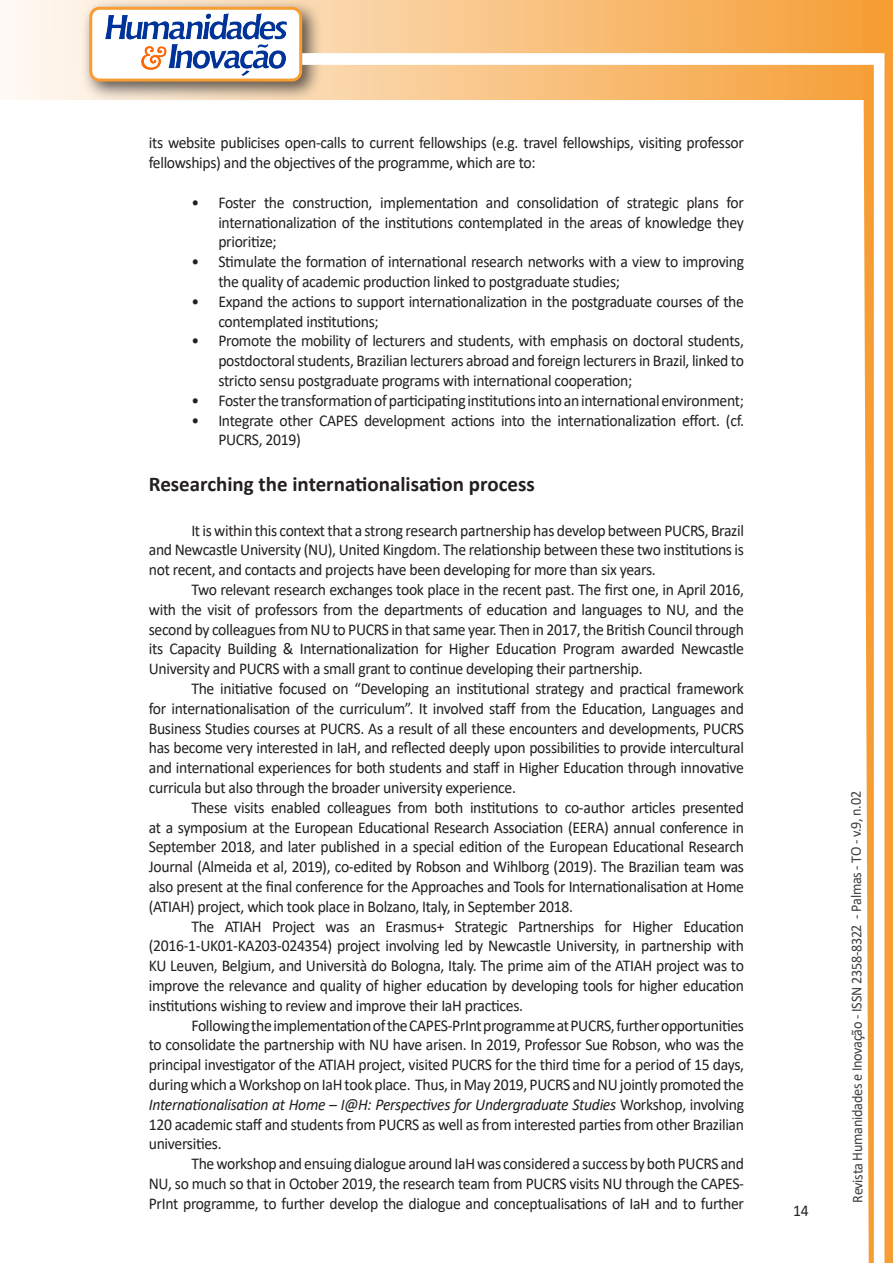
<style>
.page{position:relative;width:893px;height:1263px;background:#fff}
.page>*{position:absolute;margin:0;border:0;box-sizing:border-box;transform-origin:0 0}
.Titulo_2{font:700 21px "Calibri";color:#231f20}
.texto{font:16.5px/19.8px "Calibri";letter-spacing:-.02em;color:#231f20;text-align:justify;scale:.95 1}
.t1{font:15px "Calibri";letter-spacing:-.025em;color:#3e3e3f;scale:.95 1}
.s1{font-style:italic}
</style>
<div class="page">
<svg style="left:5px;top:0;width:858px;height:100px;background:#f9c484"></svg>
<div style="left:81px;top:0;width:241px;height:102px;background:#231f20;opacity:.75"></div>
<div style="left:91px;top:8px;width:210px;height:72px;background:#fff;border-radius:9px"></div>
<div style="left:89px;top:7px;width:213px;height:75px;border:3px solid #f69e34;border-radius:9px"></div>
<div style="left:302px;top:53px;width:582px;height:12px;background:#fff;border:2px solid #fff"></div>
<svg style="left:863px;top:0;width:30px;height:1263px"></svg>
<img style="left:105px;top:13px;width:181px;height:62px">
<p class="texto" style="left:149px;top:133px;width:628px">its website publicises open-calls to current fellowships (e.g. travel fellowships, visiting professor fellowships) and the objectives of the programme, which are to:</p>
<p class="texto" style="left:218px;top:192px;width:555px;text-indent:-27px">• Foster the construction, implementation and consolidation of strategic plans for internationalization of the institutions contemplated in the areas of knowledge they prioritize;</p>
<p class="texto" style="left:218px;top:251px;width:555px;text-indent:-27px">• Stimulate the formation of international research networks with a view to improving the quality of academic production linked to postgraduate studies;</p>
<p class="texto" style="left:218px;top:291px;width:555px;text-indent:-27px">• Expand the actions to support internationalization in the postgraduate courses of the contemplated institutions;</p>
<p class="texto" style="left:218px;top:331px;width:555px;text-indent:-27px">• Promote the mobility of lecturers and students, with emphasis on doctoral students, postdoctoral students, Brazilian lecturers abroad and foreign lecturers in Brazil, linked to stricto sensu postgraduate programs with international cooperation;</p>
<p class="texto" style="left:191px;top:390px;width:583px">• Foster the transformation of participating institutions into an international environment;</p>
<p class="texto" style="left:218px;top:410px;width:555px;text-indent:-27px">• Integrate other CAPES development actions into the internationalization effort. (cf.<br>PUCRS, 2019)</p>
<p class="Titulo_2" style="left:149px;top:469px;width:387px">Researching the internationalisation process</p>
<p class="texto" style="left:149px;top:520px;width:628px;text-indent:43px">It is within this context that a strong research partnership has develop between PUCRS, Brazil and Newcastle University (NU), United Kingdom. The relationship between these two institutions is not recent, and contacts and projects have been developing for more than six years.</p>
<p class="texto" style="left:149px;top:579px;width:628px;text-indent:43px">Two relevant research exchanges took place in the recent past. The first one, in April 2016, with the visit of professors from the departments of education and languages to NU, and the second by colleagues from NU to PUCRS in that same year. Then in 2017, the British Council through its Capacity Building &amp; Internationalization for Higher Education Program awarded Newcastle University and PUCRS with a small grant to continue developing their partnership.</p>
<p class="texto" style="left:149px;top:678px;width:628px;text-indent:43px">The initiative focused on “Developing an institutional strategy and practical framework for internationalisation of the curriculum”. It involved staff from the Education, Languages and Business Studies courses at PUCRS. As a result of all these encounters and developments, PUCRS has become very interested in IaH, and reflected deeply upon possibilities to provide intercultural and international experiences for both students and staff in Higher Education through innovative curricula but also through the broader university experience.</p>
<p class="texto" style="left:149px;top:797px;width:628px;text-indent:43px">These visits enabled colleagues from both institutions to co-author articles presented at a symposium at the European Educational Research Association (EERA) annual conference in September 2018, and later published in a special edition of the European Educational Research Journal (Almeida et al, 2019), co-edited by Robson and Wihlborg (2019). The Brazilian team was also present at the final conference for the Approaches and Tools for Internationalisation at Home (ATIAH) project, which took place in Bolzano, Italy, in September 2018.</p>
<p class="texto" style="left:149px;top:916px;width:628px;text-indent:43px">The ATIAH Project was an Erasmus+ Strategic Partnerships for Higher Education (2016-1-UK01-KA203-024354) project involving led by Newcastle University, in partnership with KU Leuven, Belgium, and Università do Bologna, Italy. The prime aim of the ATIAH project was to improve the relevance and quality of higher education by developing tools for higher education institutions wishing to review and improve their IaH practices.</p>
<p class="texto" style="left:149px;top:1015px;width:628px;text-indent:43px">Following the implementation of the CAPES-PrInt programme at PUCRS, further opportunities to consolidate the partnership with NU have arisen. In 2019, Professor Sue Robson, who was the principal investigator of the ATIAH project, visited PUCRS for the third time for a period of 15 days, during which a Workshop on IaH took place. Thus, in May 2019, PUCRS and NU jointly promoted the <span class="s1">Internationalisation at Home – I@H: Perspectives for Undergraduate Studies</span> Workshop, involving 120 academic staff and students from PUCRS as well as from interested parties from other Brazilian universities.</p>
<p class="texto" style="left:149px;top:1153px;width:628px;text-indent:43px">The workshop and ensuing dialogue around IaH was considered a success by both PUCRS and NU, so much so that in October 2019, the research team from PUCRS visits NU through the CAPES-PrInt programme, to further develop the dialogue and conceptualisations of IaH and to further</p>
<p class="texto" style="left:793px;top:1200px;width:18px">14</p>
<p class="t1" style="left:846px;top:1203px;width:435px;rotate:-90deg">Revista Humanidades e Inovação - ISSN 2358-8322 - Palmas - TO - v.9, n.02</p>
</div>
